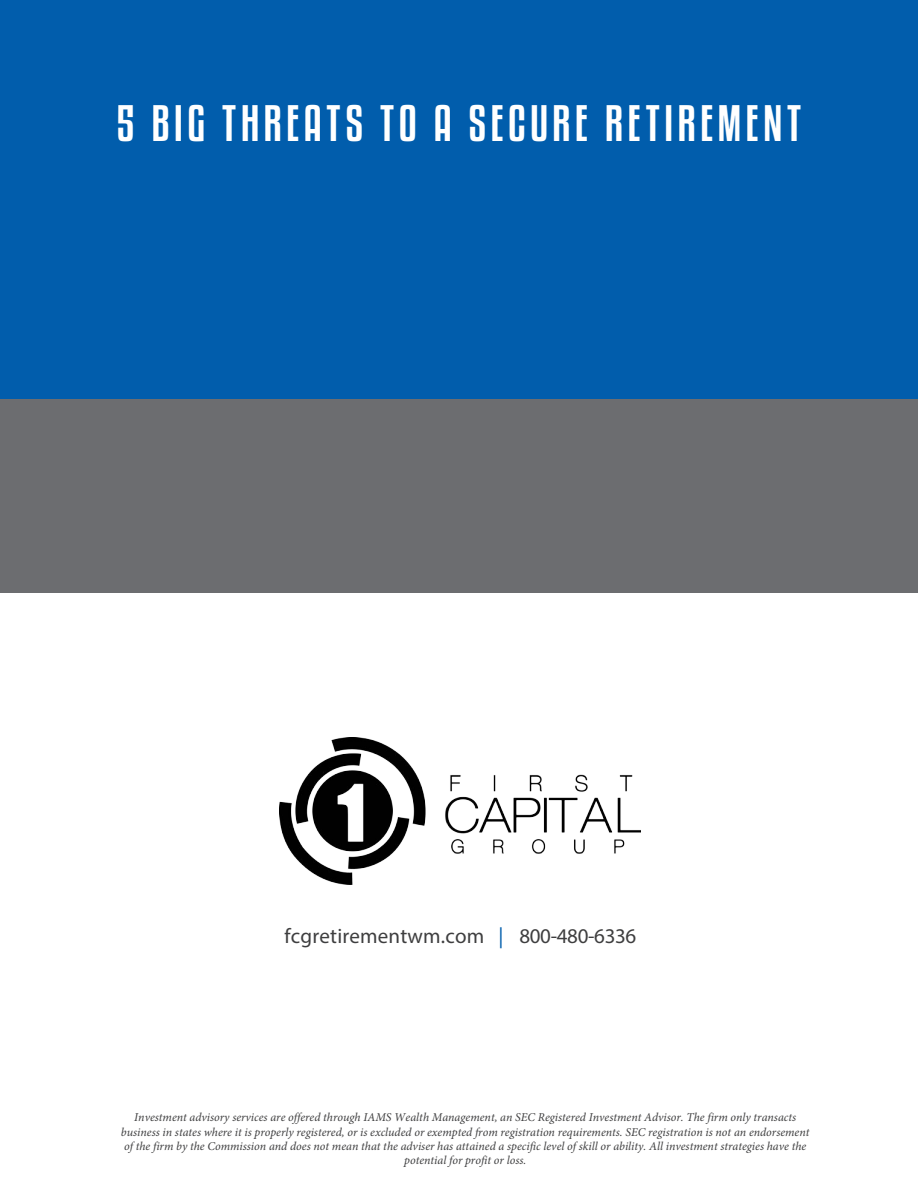
<style>
.page{position:relative;width:918px;height:1188px;background:#fff}
.page>*{position:absolute;margin:0;border:0;box-sizing:border-box;transform-origin:0 0}
.t1{font:45px "Kenyan Coffee Rg";letter-spacing:.095em;color:#fff}
.t2{font:21px "Myriad Pro";letter-spacing:.01em;color:#3e3e3f}
.t3{font:italic 12px/14.4px "Minion Pro";color:#3e3e3f;text-align:center}
.s1{color:#015dac}
</style>
<div class="page">
<div style="left:0;top:0;width:918px;height:399px;background:#015dac"></div>
<div style="left:0;top:399px;width:918px;height:193px;background:#6c6d70"></div>
<img style="left:280px;top:738px;width:360px;height:146px">
<p class="t1" style="left:117px;top:96px;width:686px">5 BIG THREATS TO A SECURE RETIREMENT</p>
<p class="t2" style="left:285px;top:923px;width:353px">fcgretirementwm.com <span class="s1">|</span> 800-480-6336</p>
<p class="t3" style="left:121px;top:1110px;width:690px">Investment advisory services are offered through IAMS Wealth Management, an SEC Registered Investment Advisor. The firm only transacts business in states where it is properly registered, or is excluded or exempted from registration requirements. SEC registration is not an endorsement of the firm by the Commission and does not mean that the adviser has attained a specific level of skill or ability. All investment strategies have the potential for profit or loss.</p>
</div>
